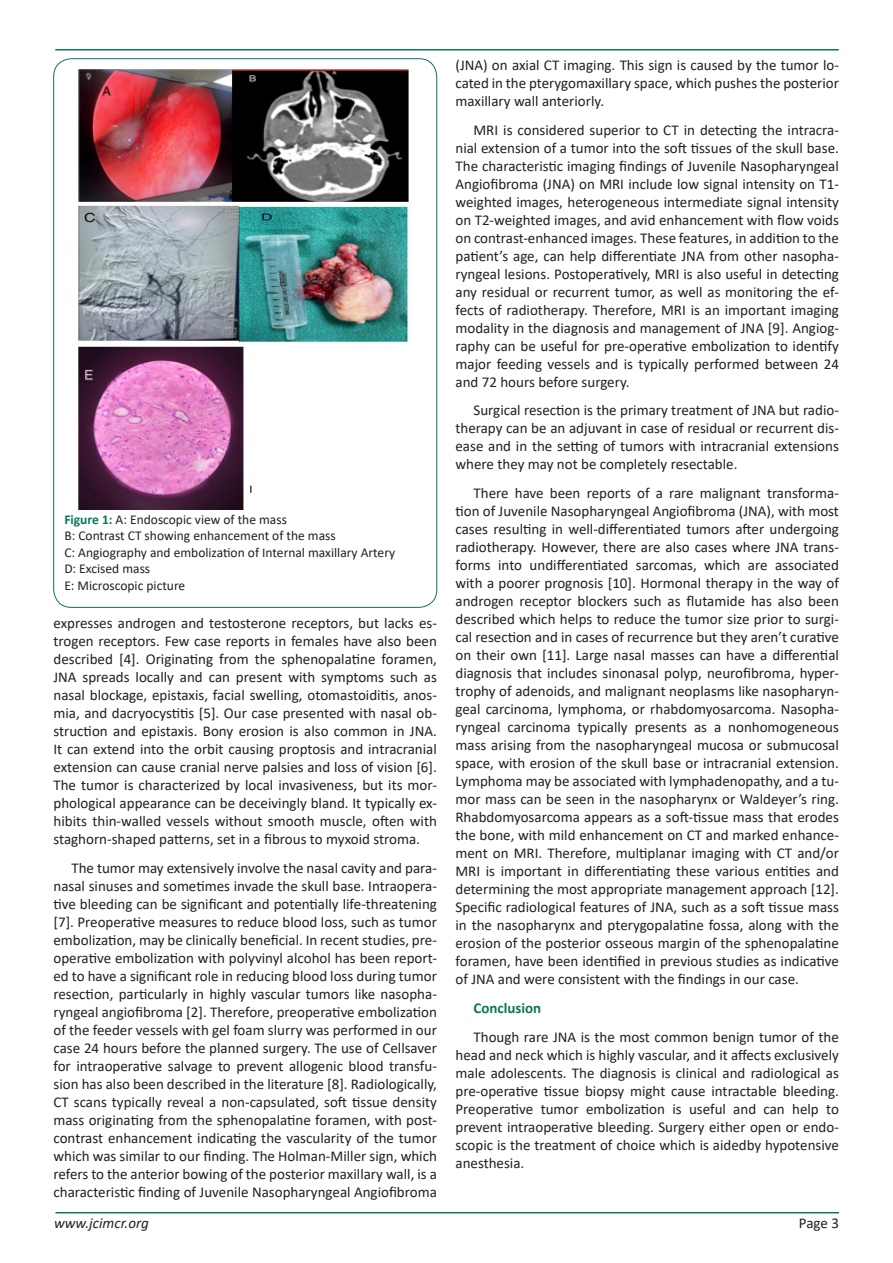
<style>
.page{position:relative;width:893px;height:1263px;background:#fff}
.page>*{position:absolute;margin:0;border:0;box-sizing:border-box;transform-origin:0 0}
.t1{font:15px/18px "Calibri";color:#231f20;text-align:justify}
.t2{font:italic 15px "Calibri";color:#231f20}
.t3{font:700 15px "Calibri";color:#0a755b}
.t4{font:13.5px "Calibri";color:#231f20}
.s1{font-weight:700;color:#0a755b}
</style>
<div class="page">
<hr style="left:55px;top:1212px;width:784px;height:1px;background:#0a755b">
<hr style="left:55px;top:49px;width:784px;height:2px;background:#0a755b">
<img style="left:78px;top:69px;width:334px;height:441px">
<p class="t4" style="left:64px;top:510px;width:224px"><span class="s1">Figure 1:</span> A: Endoscopic view of the mass</p>
<p class="t4" style="left:64px;top:526px;width:273px">B: Contrast CT showing enhancement of the mass</p>
<p class="t4" style="left:64px;top:543px;width:332px">C: Angiography and embolization of Internal maxillary Artery</p>
<p class="t4" style="left:64px;top:559px;width:87px">D: Excised mass</p>
<p class="t4" style="left:64px;top:576px;width:122px">E: Microscopic picture</p>
<p class="t1" style="left:53px;top:613px;width:385px">expresses androgen and testosterone receptors, but lacks es&shy;trogen receptors. Few case reports in females have also been described [4]. Originating from the sphenopalatine foramen, JNA spreads locally and can present with symptoms such as nasal blockage, epistaxis, facial swelling, otomastoiditis, anos&shy;mia, and dacryocystitis [5]. Our case presented with nasal ob&shy;struction and epistaxis. Bony erosion is also common in JNA.<br>It can extend into the orbit causing proptosis and intracranial extension can cause cranial nerve palsies and loss of vision [6].<br>The tumor is characterized by local invasiveness, but its mor&shy;phological appearance can be deceivingly bland. It typically ex&shy;hibits thin-walled vessels without smooth muscle, often with staghorn-shaped patterns, set in a fibrous to myxoid stroma.</p>
<p class="t1" style="left:53px;top:858px;width:385px;text-indent:18px">The tumor may extensively involve the nasal cavity and para&shy;nasal sinuses and sometimes invade the skull base. Intraopera&shy;tive bleeding can be significant and potentially life-threatening [7]. Preoperative measures to reduce blood loss, such as tumor embolization, may be clinically beneficial. In recent studies, pre&shy;operative embolization with polyvinyl alcohol has been report&shy;ed to have a significant role in reducing blood loss during tumor resection, particularly in highly vascular tumors like nasopha&shy;ryngeal angiofibroma [2]. Therefore, preoperative embolization of the feeder vessels with gel foam slurry was performed in our case 24 hours before the planned surgery. The use of Cellsaver for intraoperative salvage to prevent allogenic blood transfu&shy;sion has also been described in the literature [8]. Radiologically, CT scans typically reveal a non-capsulated, soft tissue density mass originating from the sphenopalatine foramen, with post&shy;contrast enhancement indicating the vascularity of the tumor which was similar to our finding. The Holman-Miller sign, which refers to the anterior bowing of the posterior maxillary wall, is a characteristic finding of Juvenile Nasopharyngeal Angiofibroma</p>
<p class="t1" style="left:455px;top:55px;width:385px">(JNA) on axial CT imaging. This sign is caused by the tumor lo&shy;cated in the pterygomaxillary space, which pushes the posterior maxillary wall anteriorly.</p>
<p class="t1" style="left:455px;top:120px;width:385px;text-indent:18px">MRI is considered superior to CT in detecting the intracra&shy;nial extension of a tumor into the soft tissues of the skull base.<br>The characteristic imaging findings of Juvenile Nasopharyngeal Angiofibroma (JNA) on MRI include low signal intensity on T1- weighted images, heterogeneous intermediate signal intensity on T2-weighted images, and avid enhancement with flow voids on contrast-enhanced images. These features, in addition to the patient’s age, can help differentiate JNA from other nasopha&shy;ryngeal lesions. Postoperatively, MRI is also useful in detecting any residual or recurrent tumor, as well as monitoring the ef&shy;fects of radiotherapy. Therefore, MRI is an important imaging modality in the diagnosis and management of JNA [9]. Angiog&shy;raphy can be useful for pre-operative embolization to identify major feeding vessels and is typically performed between 24 and 72 hours before surgery.</p>
<p class="t1" style="left:455px;top:401px;width:385px;text-indent:18px">Surgical resection is the primary treatment of JNA but radio&shy;therapy can be an adjuvant in case of residual or recurrent dis&shy;ease and in the setting of tumors with intracranial extensions where they may not be completely resectable.</p>
<p class="t1" style="left:455px;top:484px;width:385px;text-indent:18px">There have been reports of a rare malignant transforma&shy;tion of Juvenile Nasopharyngeal Angiofibroma (JNA), with most cases resulting in well-differentiated tumors after undergoing radiotherapy. However, there are also cases where JNA trans&shy;forms into undifferentiated sarcomas, which are associated with a poorer prognosis [10]. Hormonal therapy in the way of androgen receptor blockers such as flutamide has also been described which helps to reduce the tumor size prior to surgi&shy;cal resection and in cases of recurrence but they aren’t curative on their own [11]. Large nasal masses can have a differential diagnosis that includes sinonasal polyp, neurofibroma, hyper&shy;trophy of adenoids, and malignant neoplasms like nasopharyn&shy;geal carcinoma, lymphoma, or rhabdomyosarcoma. Nasopha&shy;ryngeal carcinoma typically presents as a nonhomogeneous mass arising from the nasopharyngeal mucosa or submucosal space, with erosion of the skull base or intracranial extension.<br>Lymphoma may be associated with lymphadenopathy, and a tu&shy;mor mass can be seen in the nasopharynx or Waldeyer’s ring.<br>Rhabdomyosarcoma appears as a soft-tissue mass that erodes the bone, with mild enhancement on CT and marked enhance&shy;ment on MRI. Therefore, multiplanar imaging with CT and/or MRI is important in differentiating these various entities and determining the most appropriate management approach [12].<br>Specific radiological features of JNA, such as a soft tissue mass in the nasopharynx and pterygopalatine fossa, along with the erosion of the posterior osseous margin of the sphenopalatine foramen, have been identified in previous studies as indicative of JNA and were consistent with the findings in our case.</p>
<p class="t3" style="left:473px;top:997px;width:69px">Conclusion</p>
<p class="t1" style="left:455px;top:1027px;width:385px;text-indent:18px">Though rare JNA is the most common benign tumor of the head and neck which is highly vascular, and it affects exclusively male adolescents. The diagnosis is clinical and radiological as pre-operative tissue biopsy might cause intractable bleeding.<br>Preoperative tumor embolization is useful and can help to prevent intraoperative bleeding. Surgery either open or endo&shy;scopic is the treatment of choice which is aidedby hypotensive anesthesia.</p>
<p class="t2" style="left:54px;top:1212px;width:96px">www.jcimcr.org</p>
<p class="t1" style="left:799px;top:1213px;width:42px">Page 3</p>
</div>
